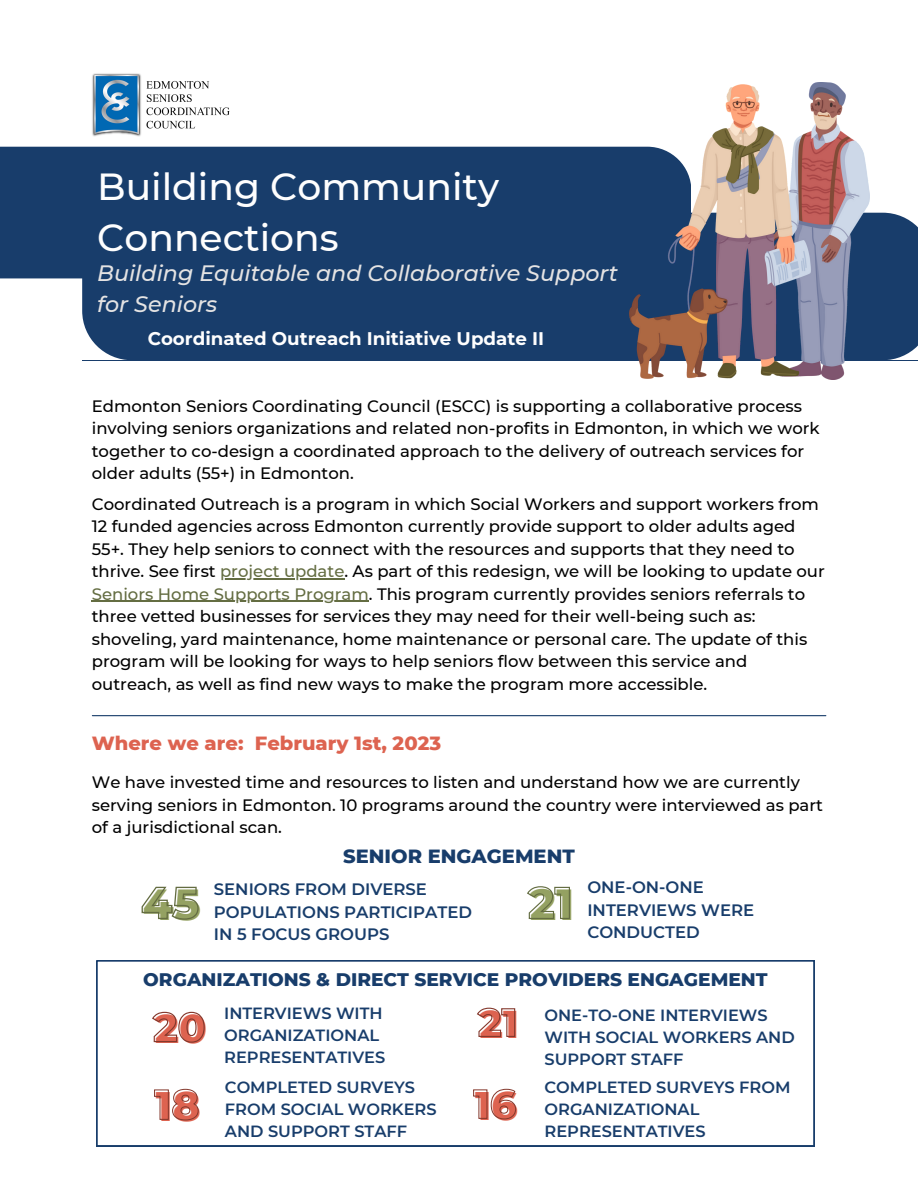
<style>
.page{position:relative;width:918px;height:1188px;background:#fff}
.page>*{position:absolute;margin:0;border:0;box-sizing:border-box;transform-origin:0 0}
.t1{font:800 44.4px "Montserrat";color:#94a162}
.t2{font:800 42px "Montserrat";color:#dd6350}
.t3{font:800 40.95px "Montserrat";color:#dd6350}
.t4{font:800 40.65px "Montserrat";color:#dd6350}
.t5{font:800 39.45px "Montserrat";color:#dd6350}
.t6{font:500 37.65px/51.6px "Montserrat";color:#fefefe}
.t7{font:italic 500 22.2px/30.5px "Montserrat";color:#e4e3e3}
.t8{font:800 19.5px "Montserrat";color:#dd6350}
.t9{font:800 19.5px "Montserrat";color:#183d6b}
.t10{font:800 18.6px "Montserrat";color:#183d6b}
.t11{font:700 18.3px "Montserrat";color:#fefefe}
.t12{font:500 16.5px/22.5px "Montserrat";color:#000}
.t13{font:600 16.5px/22.5px "Montserrat";color:#183d6b}
.t14{font:600 16.2px/22.2px "Montserrat";color:#183d6b}
.s1{color:#646d42}
</style>
<div class="page">
<hr style="left:220px;top:578px;width:124px;height:1px;background:#646d42">
<hr style="left:92px;top:601px;width:277px;height:1px;background:#646d42">
<hr style="left:92px;top:715px;width:734px;height:1px;background:#183d6b">
<svg style="left:141px;top:886px;width:58px;height:34px"></svg>
<svg style="left:527px;top:886px;width:43px;height:33px"></svg>
<svg style="left:97px;top:961px;width:717px;height:185px"></svg>
<svg style="left:476px;top:1007px;width:40px;height:31px"></svg>
<svg style="left:473px;top:1088px;width:44px;height:32px"></svg>
<svg style="left:151px;top:1011px;width:54px;height:32px"></svg>
<svg style="left:154px;top:1089px;width:45px;height:32px"></svg>
<img style="left:75px;top:73px;width:154px;height:74px">
<div style="left:82px;top:213px;width:836px;height:147px;background:#183d6b"></div>
<div style="left:0;top:147px;width:691px;height:131px;background:#183d6b"></div>
<img style="left:630px;top:83px;width:240px;height:296px">
<h3 class="t6" style="left:97px;top:161px;width:404px">Building Community<br>Connections</h3>
<h3 class="t7" style="left:97px;top:258px;width:522px">Building Equitable and Collaborative Support for Seniors</h3>
<p class="t11" style="left:148px;top:327px;width:398px">Coordinated Outreach Initiative Update II</p>
<p class="t12" style="left:92px;top:395px;width:729px">Edmonton Seniors Coordinating Council (ESCC) is supporting a collaborative process involving seniors organizations and related non-profits in Edmonton, in which we work together to co-design a coordinated approach to the delivery of outreach services for older adults (55+) in Edmonton.</p>
<p class="t12" style="left:92px;top:492px;width:735px">Coordinated Outreach is a program in which Social Workers and support workers from 12 funded agencies across Edmonton currently provide support to older adults aged 55+. They help seniors to connect with the resources and supports that they need to thrive. See first <span class="s1">project update</span>. As part of this redesign, we will be looking to update our <span class="s1">Seniors Home Supports Program</span>. This program currently provides seniors referrals to three vetted businesses for services they may need for their well-being such as: shoveling, yard maintenance, home maintenance or personal care. The update of this program will be looking for ways to help seniors flow between this service and outreach, as well as find new ways to make the program more accessible.</p>
<p class="t8" style="left:92px;top:731px;width:351px">Where we are: February 1st, 2023</p>
<p class="t12" style="left:92px;top:771px;width:733px">We have invested time and resources to listen and understand how we are currently serving seniors in Edmonton. 10 programs around the country were interviewed as part of a jurisdictional scan.</p>
<p class="t9" style="left:343px;top:844px;width:233px">SENIOR ENGAGEMENT</p>
<h1 class="t1" style="left:143px;top:877px;width:59px">45</h1>
<p class="t13" style="left:214px;top:878px;width:260px">SENIORS FROM DIVERSE<br>POPULATIONS PARTICIPATED<br>IN 5 FOCUS GROUPS</p>
<h1 class="t1" style="left:530px;top:877px;width:46px">21</h1>
<p class="t13" style="left:587px;top:876px;width:168px">ONE-ON-ONE<br>INTERVIEWS WERE<br>CONDUCTED</p>
<p class="t10" style="left:143px;top:968px;width:626px">ORGANIZATIONS &amp; DIRECT SERVICE PROVIDERS ENGAGEMENT</p>
<p class="t14" style="left:224px;top:1002px;width:163px">INTERVIEWS WITH<br>ORGANIZATIONAL<br>REPRESENTATIVES</p>
<p class="t14" style="left:545px;top:1004px;width:252px">ONE-TO-ONE INTERVIEWS<br>WITH SOCIAL WORKERS AND<br>SUPPORT STAFF</p>
<h3 class="t5" style="left:480px;top:1000px;width:41px">21</h3>
<h3 class="t3" style="left:155px;top:1004px;width:54px">20</h3>
<h2 class="t2" style="left:156px;top:1080px;width:47px">18</h2>
<p class="t14" style="left:225px;top:1076px;width:213px">COMPLETED SURVEYS<br>FROM SOCIAL WORKERS<br>AND SUPPORT STAFF</p>
<h3 class="t4" style="left:475px;top:1081px;width:44px">16</h3>
<p class="t14" style="left:545px;top:1076px;width:248px">COMPLETED SURVEYS FROM<br>ORGANIZATIONAL<br>REPRESENTATIVES</p>
</div>
